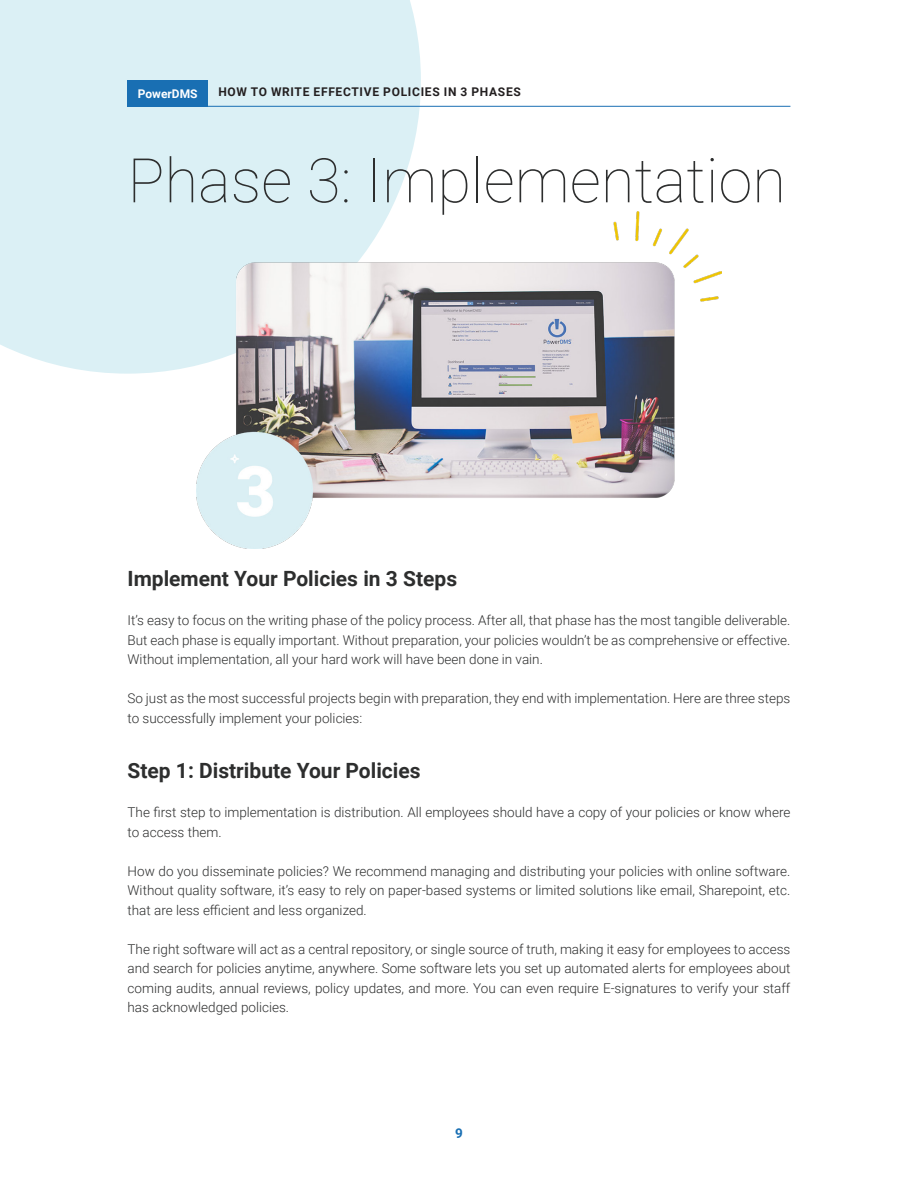
<style>
.page{position:relative;width:918px;height:1188px;background:#fff}
.page>*{position:absolute;margin:0;border:0;box-sizing:border-box;transform-origin:0 0}
.PowerDMS_-_Section_H{font:100 61.5px "Roboto";color:#2d2e2e}
.PowerDMS_-_Subheader{font:700 21px "Roboto";color:#2d2e2e}
.PowerDMS_-_Body_Text{font:300 13.5px/19.5px "Roboto";color:#2d2e2e;text-align:justify}
.t1{font:700 13.5px "Roboto";color:#196fb3}
.t2{font:700 12px "Roboto";letter-spacing:.06em;color:#231f20}
.t3{font:700 12px "Roboto";color:#fff}
</style>
<div class="page">
<div style="left:0;top:0;width:421px;height:374px;background:#dbf0f5"></div>
<div style="left:128px;top:80px;width:80px;height:26px;background:#196fb3"></div>
<hr style="left:128px;top:106px;width:662px;height:1px;background:#196fb3">
<img style="left:196px;top:212px;width:526px;height:336px">
<p class="t3" style="left:138px;top:85px;width:61px">PowerDMS</p>
<p class="t2" style="left:218px;top:84px;width:304px">HOW TO WRITE EFFECTIVE POLICIES IN 3 PHASES</p>
<p class="PowerDMS_-_Section_H" style="left:128px;top:137px;width:660px">Phase 3: Implementation</p>
<p class="PowerDMS_-_Subheader" style="left:128px;top:564px;width:331px">Implement Your Policies in 3 Steps</p>
<p class="PowerDMS_-_Body_Text" style="left:128px;top:610px;width:664px">It’s easy to focus on the writing phase of the policy process. After all, that phase has the most tangible deliverable.<br>But each phase is equally important. Without preparation, your policies wouldn’t be as comprehensive or effective.<br>Without implementation, all your hard work will have been done in vain.</p>
<p class="PowerDMS_-_Body_Text" style="left:128px;top:688px;width:664px">So just as the most successful projects begin with preparation, they end with implementation. Here are three steps to successfully implement your policies:</p>
<p class="PowerDMS_-_Subheader" style="left:128px;top:756px;width:295px">Step 1: Distribute Your Policies</p>
<p class="PowerDMS_-_Body_Text" style="left:128px;top:802px;width:664px">The first step to implementation is distribution. All employees should have a copy of your policies or know where to access them.</p>
<p class="PowerDMS_-_Body_Text" style="left:128px;top:861px;width:664px">How do you disseminate policies? We recommend managing and distributing your policies with online software.<br>Without quality software, it’s easy to rely on paper-based systems or limited solutions like email, Sharepoint, etc. that are less efficient and less organized.</p>
<p class="PowerDMS_-_Body_Text" style="left:128px;top:939px;width:664px">The right software will act as a central repository, or single source of truth, making it easy for employees to access and search for policies anytime, anywhere. Some software lets you set up automated alerts for employees about coming audits, annual reviews, policy updates, and more. You can even require E-signatures to verify your staff has acknowledged policies.</p>
<p class="t1" style="left:455px;top:1124px;width:9px">9</p>
</div>
